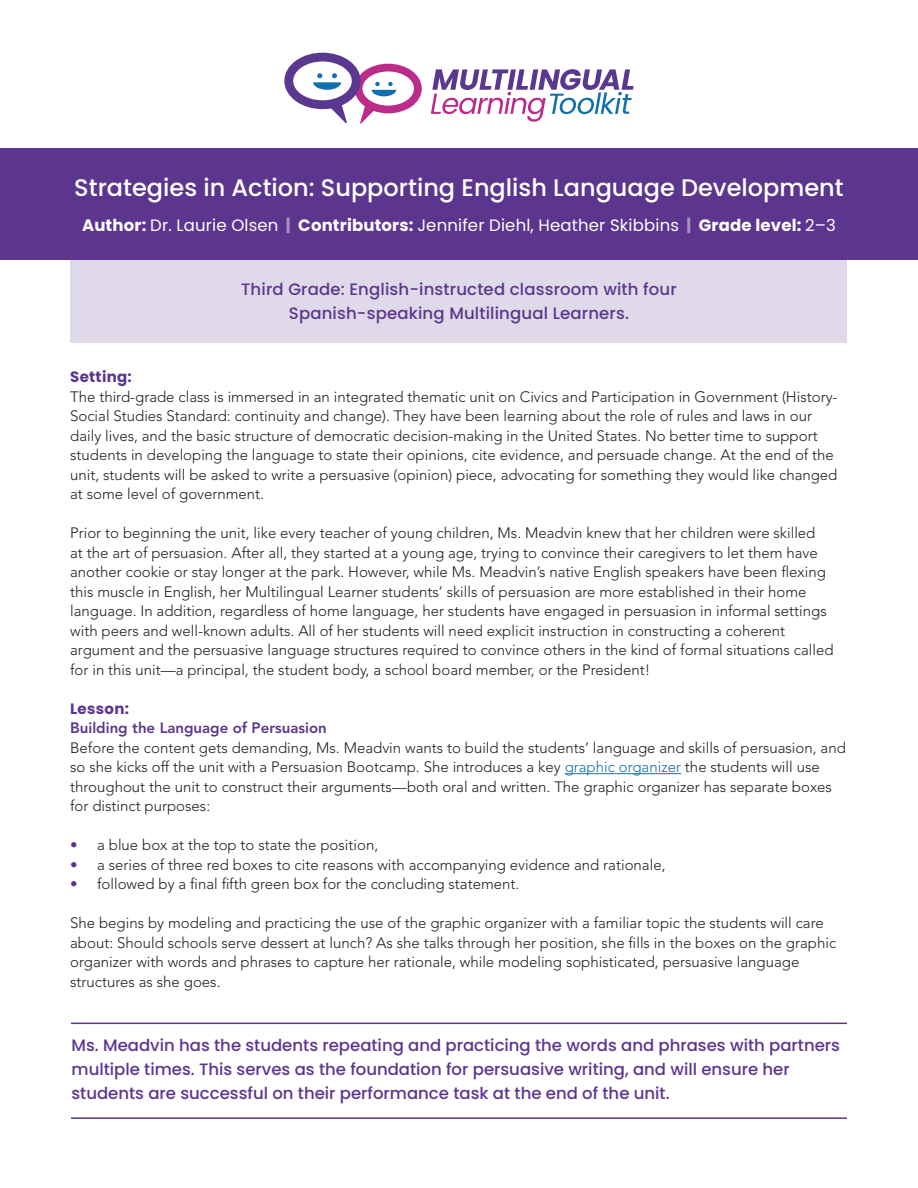
<style>
.page{position:relative;width:918px;height:1188px;background:#fff}
.page>*{position:absolute;margin:0;border:0;box-sizing:border-box;transform-origin:0 0}
.Bold_subhead{font:500 24px "Poppins";color:#fff}
.pull_quote{font:500 16.5px/24px "Poppins";color:#5c368e}
.Number_subheads{font:500 16.5px/24px "Poppins";letter-spacing:.01em;color:#5c368e;text-align:center}
.Bold_subhead-2{font:16.5px "Poppins";letter-spacing:.01em;color:#fff}
.t1{font:300 15px/19.5px "Avenir LT Std";color:#231f20}
.s1{font-weight:700}
.s2{font-weight:700;color:#a794c2}
.s3{font-family:"Poppins";font-weight:700;color:#5c368e}
.s4{font-weight:800;color:#5c368e}
.s5{color:#1370ad}
</style>
<div class="page">
<div style="left:71px;top:259px;width:776px;height:84px;background:#e0d9e9"></div>
<div style="left:0;top:148px;width:918px;height:111px;background:#5c368e"></div>
<hr style="left:565px;top:773px;width:116px;height:1px;background:#1370ad">
<hr style="left:71px;top:1023px;width:776px;height:1px;background:#5c368e">
<hr style="left:71px;top:1117px;width:776px;height:2px;background:#5c368e">
<svg style="left:431px;top:69px;width:203px;height:53px"></svg>
<svg style="left:284px;top:53px;width:138px;height:71px"></svg>
<p class="Bold_subhead" style="left:74px;top:174px;width:771px">Strategies in Action: Supporting English Language Development</p>
<p class="Bold_subhead-2" style="left:82px;top:216px;width:755px"><span class="s1">Author:</span> Dr. Laurie Olsen <span class="s2">|</span> <span class="s1">Contributors:</span> Jennifer Diehl, Heather Skibbins <span class="s2">|</span> <span class="s1">Grade level:</span> 2–3</p>
<p class="Number_subheads" style="left:241px;top:278px;width:437px">Third Grade: English-instructed classroom with four<br>Spanish-speaking Multilingual Learners.</p>
<p class="t1" style="left:70px;top:367px;width:769px"><span class="s3">Setting:<br></span>The third-grade class is immersed in an integrated thematic unit on Civics and Participation in Government (History-Social Studies Standard: continuity and change). They have been learning about the role of rules and laws in our daily lives, and the basic structure of democratic decision-making in the United States. No better time to support students in developing the language to state their opinions, cite evidence, and persuade change. At the end of the unit, students will be asked to write a persuasive (opinion) piece, advocating for something they would like changed at some level of government.</p>
<p class="t1" style="left:70px;top:523px;width:765px">Prior to beginning the unit, like every teacher of young children, Ms. Meadvin knew that her children were skilled<br>at the art of persuasion. After all, they started at a young age, trying to convince their caregivers to let them have another cookie or stay longer at the park. However, while Ms. Meadvin’s native English speakers have been flexing this muscle in English, her Multilingual Learner students’ skills of persuasion are more established in their home language. In addition, regardless of home language, her students have engaged in persuasion in informal settings with peers and well-known adults. All of her students will need explicit instruction in constructing a coherent argument and the persuasive language structures required to convince others in the kind of formal situations called for in this unit—a principal, the student body, a school board member, or the President!</p>
<p class="t1" style="left:70px;top:699px;width:777px"><span class="s3">Lesson:<br></span><span class="s4">Building the Language of Persuasion<br></span>Before the content gets demanding, Ms. Meadvin wants to build the students’ language and skills of persuasion, and so she kicks off the unit with a Persuasion Bootcamp. She introduces a key <span class="s5">graphic organizer</span> the students will use throughout the unit to construct their arguments—both oral and written. The graphic organizer has separate boxes for distinct purposes:</p>
<p class="t1" style="left:70px;top:835px;width:310px"><span class="s4">•</span> a blue box at the top to state the position,</p>
<p class="t1" style="left:70px;top:855px;width:597px"><span class="s4">•</span> a series of three red boxes to cite reasons with accompanying evidence and rationale,</p>
<p class="t1" style="left:70px;top:874px;width:451px"><span class="s4">•</span> followed by a final fifth green box for the concluding statement.</p>
<p class="t1" style="left:70px;top:913px;width:768px">She begins by modeling and practicing the use of the graphic organizer with a familiar topic the students will care about: Should schools serve dessert at lunch? As she talks through her position, she fills in the boxes on the graphic organizer with words and phrases to capture her rationale, while modeling sophisticated, persuasive language structures as she goes.</p>
<p class="pull_quote" style="left:71px;top:1033px;width:770px">Ms. Meadvin has the students repeating and practicing the words and phrases with partners multiple times. This serves as the foundation for persuasive writing, and will ensure her students are successful on their performance task at the end of the unit.</p>
</div>
